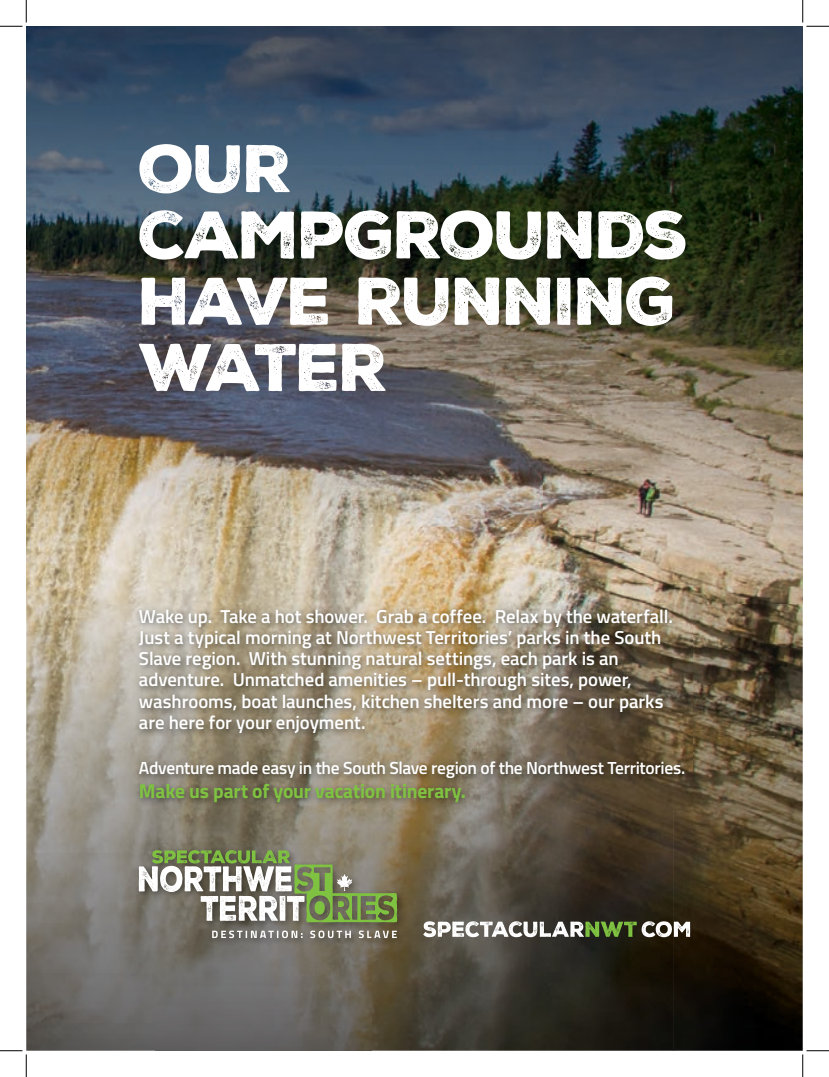
<style>
.page{position:relative;width:829px;height:1077px;background:#fff}
.page>*{position:absolute;margin:0;border:0;box-sizing:border-box;transform-origin:0 0}
.t1{font:65px/66.2px "Nexa Rust Sans Black 01";letter-spacing:-.035em;color:#fff}
.t2{font:700 20px "Titillium";letter-spacing:-.01em;color:#7fc241}
.t3{font:600 18.75px/21.2px "Titillium";letter-spacing:-.005em;color:#fff}
.t4{font:600 17.5px "Titillium";letter-spacing:-.02em;color:#fff}
</style>
<div class="page">
<img style="left:26px;top:26px;width:776px;height:577px">
<img style="left:26px;top:603px;width:129px;height:447px">
<img style="left:692px;top:603px;width:110px;height:44px">
<img style="left:674px;top:647px;width:128px;height:403px">
<img style="left:155px;top:809px;width:519px;height:62px">
<img style="left:372px;top:871px;width:302px;height:179px">
<img style="left:155px;top:946px;width:217px;height:104px">
<img style="left:134px;top:603px;width:558px;height:206px">
<img style="left:134px;top:846px;width:272px;height:100px">
<svg style="left:139px;top:850px;width:258px;height:72px"></svg>
<svg style="left:212px;top:930px;width:185px;height:7px"></svg>
<svg style="left:423px;top:921px;width:267px;height:17px"></svg>
<svg style="left:0;top:0;width:27px;height:27px"></svg>
<svg style="left:0;top:1050px;width:27px;height:26px"></svg>
<svg style="left:802px;top:0;width:27px;height:27px"></svg>
<svg style="left:802px;top:1050px;width:27px;height:26px"></svg>
<h1 class="t1" style="left:139px;top:136px;width:552px">OUR<br>CAMPGROUNDS<br>HAVE RUNNING<br>WATER</h1>
<p class="t3" style="left:139px;top:604px;width:535px">Wake up. Take a hot shower. Grab a coffee. Relax by the waterfall.<br>Just a typical morning at Northwest Territories’ parks in the South Slave region. With stunning natural settings, each park is an adventure. Unmatched amenities – pull-through sites, power, washrooms, boat launches, kitchen shelters and more – our parks are here for your enjoyment.</p>
<p class="t4" style="left:139px;top:754px;width:548px">Adventure made easy in the South Slave region of the Northwest Territories.</p>
<p class="t2" style="left:139px;top:775px;width:328px">Make us part of your vacation itinerary.</p>
</div>
